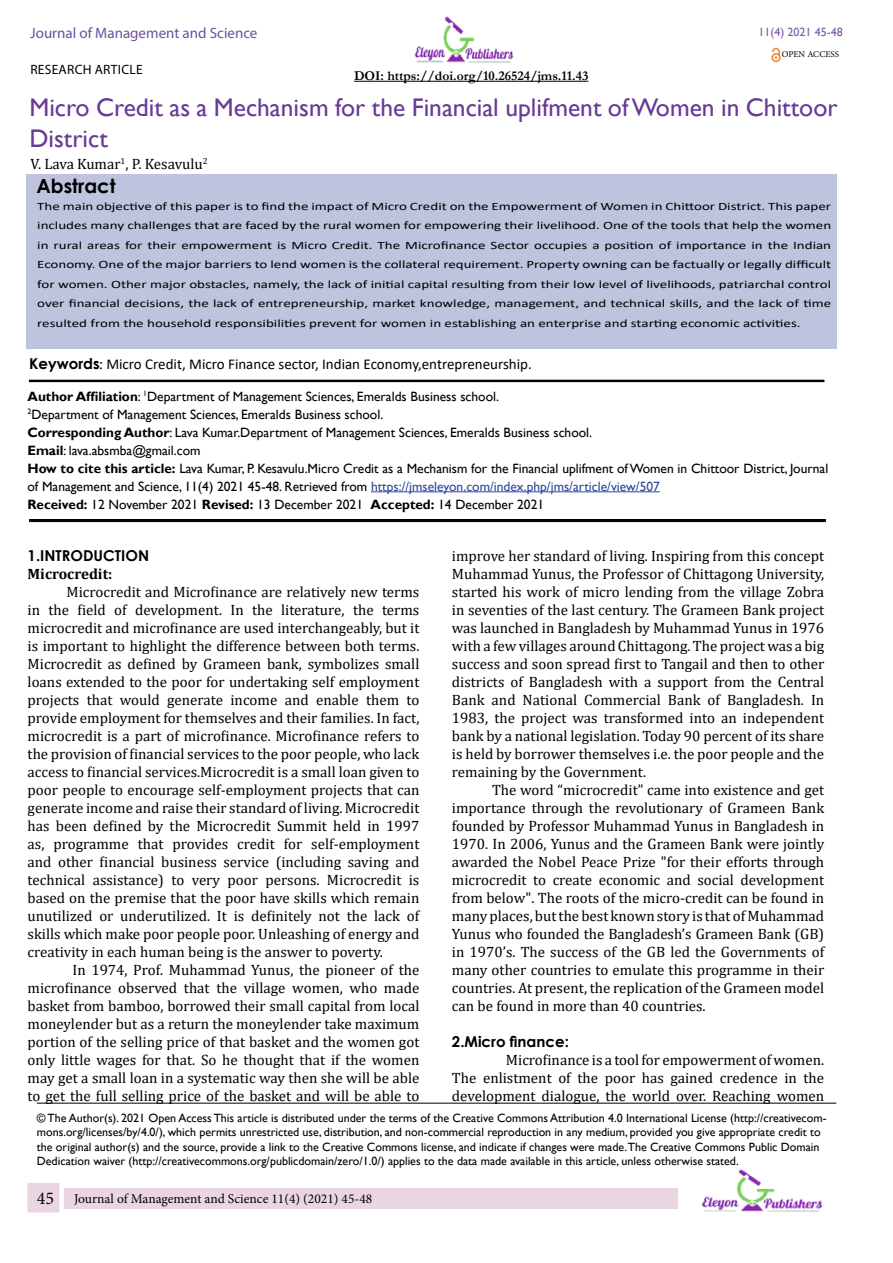
<style>
.page{position:relative;width:893px;height:1263px;background:#fff}
.page>*{position:absolute;margin:0;border:0;box-sizing:border-box;transform-origin:0 0}
.t1{font:25.5px/30.6px "Gill Sans";color:#683a96}
.t2{font:700 19.5px "Century Gothic";color:#000}
.t3{font:15px/18px "Cambria";color:#000;text-align:justify}
.t4{font:15px "Calibri";color:#000}
.t5{font:15px "Myriad Pro";color:#6b4fa0}
.t6{font:700 15px "Century Gothic";color:#000}
.t7{font:700 15px "Cambria";color:#000}
.t8{font:13.5px/18px "Gill Sans";color:#000}
.t9{font:13.5px "Minion Pro";color:#000}
.t10{font:700 13.5px "Garamond";color:#000}
.t11{font:13.5px "Myriad Pro";letter-spacing:.02em;color:#000}
.t12{font:12px/14.4px "Gill Sans";color:#000}
.t13{font:12px "Gill Sans";color:#7d58a5}
.t14{font:11.25px/19.5px "Calibri";color:#000;text-align:justify;scale:1.33 1}
.t15{font:9px "Minion Pro";color:#000}
.s1{font-family:"Century Gothic";font-weight:700}
.s2{font-family:"Gill Sans"}
.s3{font-weight:700}
.s4{color:#31469d}
.s5{font-size:18px}
</style>
<div class="page">
<img style="left:701px;top:1170px;width:122px;height:42px">
<div style="left:58px;top:1188px;width:620px;height:20px;background:#ead6e3"></div>
<div style="left:23px;top:1178px;width:41px;height:39px;background:#ead6e3;border:4px solid #fff"></div>
<div style="left:26px;top:174px;width:810px;height:175px;background:#bec3de"></div>
<hr style="left:371px;top:491px;width:289px;height:1px;background:#31469d">
<hr style="left:29px;top:380px;width:795px;height:1px;background:#000">
<hr style="left:29px;top:381px;width:795px;height:1px;background:#000">
<hr style="left:29px;top:519px;width:797px;height:1px;background:#000">
<hr style="left:29px;top:521px;width:797px;height:1px;background:#000">
<hr style="left:29px;top:520px;width:797px;height:1px;background:#000">
<img style="left:771px;top:47px;width:10px;height:16px">
<hr style="left:37px;top:1103px;width:799px;height:1px;background:#000">
<img style="left:414px;top:16px;width:100px;height:47px">
<hr style="left:354px;top:81px;width:234px;height:1px;background:#000">
<p class="t5" style="left:30px;top:24px;width:229px">Journal of Management and Science</p>
<p class="t11" style="left:30px;top:61px;width:114px">RESEARCH ARTICLE</p>
<p class="t1" style="left:29px;top:93px;width:809px">Micro Credit as a Mechanism for the Financial uplifment of Women in Chittoor<br>District</p>
<p class="t13" style="left:758px;top:25px;width:86px">11(4) 2021 45-48</p>
<p class="t15" style="left:782px;top:48px;width:59px">OPEN ACCESS</p>
<p class="t10" style="left:354px;top:67px;width:236px">DOI: https://doi.org/10.26524/jms.11.43</p>
<p class="t3" style="left:30px;top:155px;width:179px">V. Lava Kumar<sup>1</sup>, P. Kesavulu<sup>2</sup></p>
<p class="t2" style="left:36px;top:171px;width:81px">Abstract</p>
<p class="t14" style="left:37px;top:196px;width:598px">The main objective of this paper is to find the impact of Micro Credit on the Empowerment of Women in Chittoor District. This paper includes many challenges that are faced by the rural women for empowering their livelihood. One of the tools that help the women in rural areas for their empowerment is Micro Credit. The Microfinance Sector occupies a position of importance in the Indian Economy. One of the major barriers to lend women is the collateral requirement. Property owning can be factually or legally difficult for women. Other major obstacles, namely, the lack of initial capital resulting from their low level of livelihoods, patriarchal control over financial decisions, the lack of entrepreneurship, market knowledge, management, and technical skills, and the lack of time resulted from the household responsibilities prevent for women in establishing an enterprise and starting economic activities.</p>
<p class="t4" style="left:29px;top:354px;width:504px"><span class="s1">Keywords</span><span class="s2">:</span> Micro Credit, Micro Finance sector, Indian Economy,entrepreneurship.</p>
<p class="t8" style="left:27px;top:387px;width:473px"><span class="s3">Author Affiliation</span>: <sup>1</sup>Department of Management Sciences, Emeralds Business school.</p>
<p class="t8" style="left:27px;top:405px;width:357px"><sup>2</sup>Department of Management Sciences, Emeralds Business school.</p>
<p class="t8" style="left:27px;top:423px;width:566px"><span class="s3">Corresponding Author</span>: Lava Kumar.Department of Management Sciences, Emeralds Business school.</p>
<p class="t8" style="left:27px;top:441px;width:175px"><span class="s3">Email</span>: lava.absmba@gmail.com</p>
<p class="t8" style="left:27px;top:459px;width:802px"><span class="s3">How to cite this article:</span> Lava Kumar, P. Kesavulu.Micro Credit as a Mechanism for the Financial uplifment of Women in Chittoor District, Journal of Management and Science, 11(4) 2021 45-48. Retrieved from <span class="s4">https://jmseleyon.com/index.php/jms/article/view/507</span></p>
<p class="t8" style="left:27px;top:495px;width:518px"><span class="s3">Received:</span> 12 November 2021 <span class="s3">Revised:</span> 13 December 2021 <span class="s3">Accepted:</span> 14 December 2021</p>
<p class="t6" style="left:28px;top:544px;width:123px">1.INTRODUCTION</p>
<p class="t7" style="left:28px;top:563px;width:86px">Microcredit:</p>
<p class="t3" style="left:28px;top:583px;width:393px;text-indent:39px">Microcredit and Microfinance are relatively new terms in the field of development. In the literature, the terms microcredit and microfinance are used interchangeably, but it is important to highlight the difference between both terms.<br>Microcredit as defined by Grameen bank, symbolizes small loans extended to the poor for undertaking self employment projects that would generate income and enable them to provide employment for themselves and their families. In fact, microcredit is a part of microfinance. Microfinance refers to the provision of financial services to the poor people, who lack access to financial services.Microcredit is a small loan given to poor people to encourage self-employment projects that can generate income and raise their standard of living. Microcredit has been defined by the Microcredit Summit held in 1997 as, programme that provides credit for self-employment and other financial business service (including saving and technical assistance) to very poor persons. Microcredit is based on the premise that the poor have skills which remain unutilized or underutilized. It is definitely not the lack of skills which make poor people poor. Unleashing of energy and creativity in each human being is the answer to poverty.</p>
<p class="t3" style="left:28px;top:961px;width:393px;text-indent:45px">In 1974, Prof. Muhammad Yunus, the pioneer of the microfinance observed that the village women, who made basket from bamboo, borrowed their small capital from local moneylender but as a return the moneylender take maximum portion of the selling price of that basket and the women got only little wages for that. So he thought that if the women may get a small loan in a systematic way then she will be able to get the full selling price of the basket and will be able to</p>
<p class="t12" style="left:37px;top:1111px;width:791px">© The Author(s). 2021 Open Access This article is distributed under the terms of the Creative Commons Attribution 4.0 International License (http://creativecom&shy;mons.org/licenses/by/4.0/), which permits unrestricted use, distribution, and non-commercial reproduction in any medium, provided you give appropriate credit to the original author(s) and the source, provide a link to the Creative Commons license, and indicate if changes were made.The Creative Commons Public Domain Dedication waiver (http://creativecommons.org/publicdomain/zero/1.0/) applies to the data made available in this article, unless otherwise stated.</p>
<p class="t3" style="left:452px;top:547px;width:374px">improve her standard of living. Inspiring from this concept Muhammad Yunus, the Professor of Chittagong University, started his work of micro lending from the village Zobra in seventies of the last century. The Grameen Bank project was launched in Bangladesh by Muhammad Yunus in 1976 with a few villages around Chittagong. The project was a big success and soon spread first to Tangail and then to other districts of Bangladesh with a support from the Central Bank and National Commercial Bank of Bangladesh. In 1983, the project was transformed into an independent bank by a national legislation. Today 90 percent of its share is held by borrower themselves i.e. the poor people and the remaining by the Government.</p>
<p class="t3" style="left:452px;top:781px;width:374px;text-indent:40px">The word “microcredit” came into existence and get importance through the revolutionary of Grameen Bank founded by Professor Muhammad Yunus in Bangladesh in 1970. In 2006, Yunus and the Grameen Bank were jointly awarded the Nobel Peace Prize "for their efforts through microcredit to create economic and social development from below". The roots of the micro-credit can be found in many places, but the best known story is that of Muhammad Yunus who founded the Bangladesh’s Grameen Bank (GB) in 1970’s. The success of the GB led the Governments of many other countries to emulate this programme in their countries. At present, the replication of the Grameen model can be found in more than 40 countries.</p>
<p class="t6" style="left:452px;top:1030px;width:118px">2.Micro finance:</p>
<p class="t3" style="left:452px;top:1051px;width:374px;text-indent:54px">Microfinance is a tool for empowerment of women.<br>The enlistment of the poor has gained credence in the development dialogue, the world over. Reaching women</p>
<p class="t9" style="left:37px;top:1190px;width:337px"><span class="s5">45</span> Journal of Management and Science 11(4) (2021) 45-48</p>
</div>
